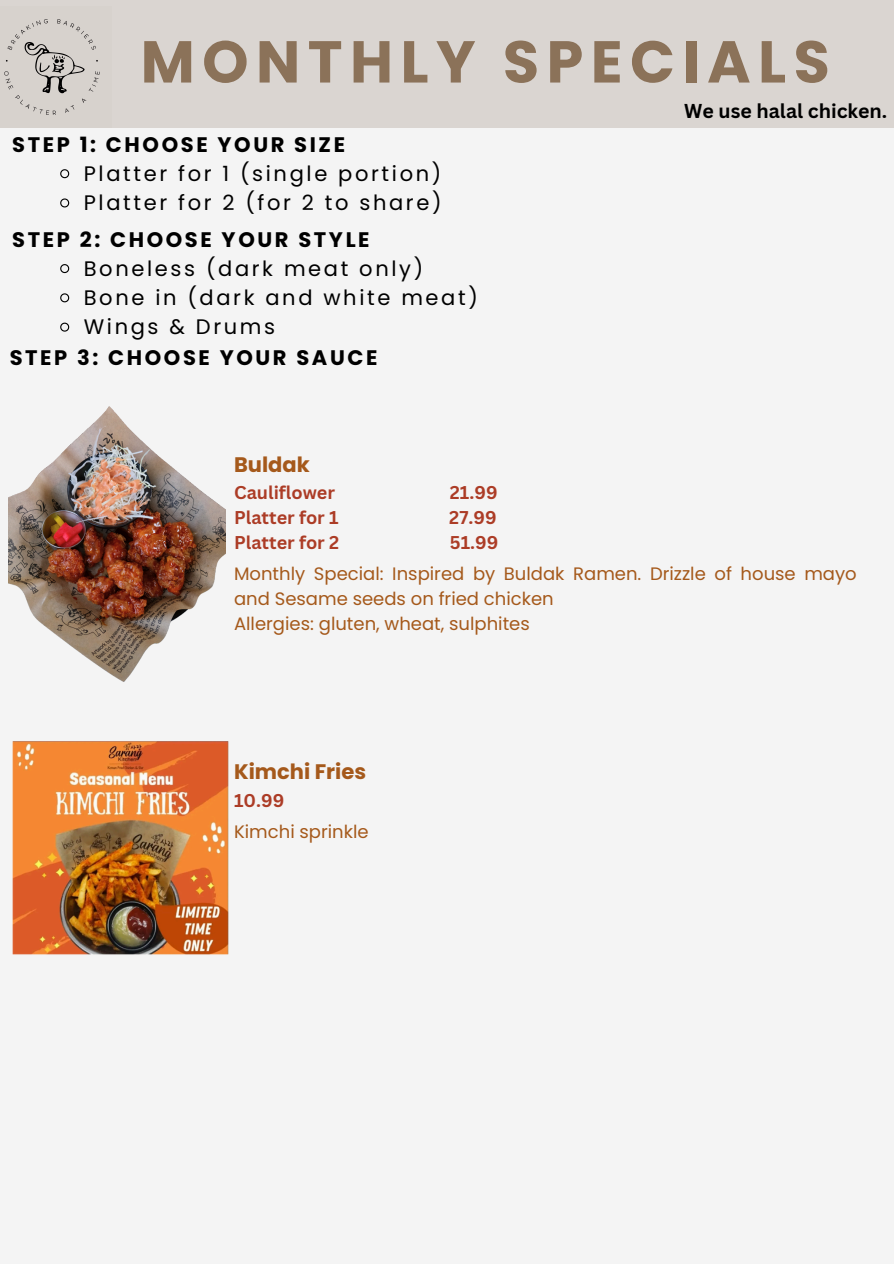
<style>
.page{position:relative;width:894px;height:1264px;background:#fff}
.page>*{position:absolute;margin:0;border:0;box-sizing:border-box;transform-origin:0 0}
.t1{font:700 58.95px "Poppins";letter-spacing:.125em;color:#8b7259}
.t2{font:21px "Poppins";letter-spacing:.125em;color:#000}
.t3{font:700 21px "Poppins";letter-spacing:.125em;color:#000}
.t4{font:700 21px "Poppins";color:#a5591b}
.t5{font:700 19.5px "Canva Sans";color:#000}
.t6{font:18px/24.8px "Poppins";color:#a5591b}
.t7{font:700 18px "Canva Sans";color:#ac3c26}
</style>
<div class="page">
<div style="left:0;top:0;width:893px;height:1263px;background:#f4f4f4"></div>
<div style="left:0;top:0;width:893px;height:127px;background:#dad5d1"></div>
<img style="left:4px;top:19px;width:96px;height:96px">
<img style="left:9px;top:406px;width:216px;height:203px">
<img style="left:12px;top:609px;width:216px;height:346px">
<svg style="left:60px;top:169px;width:10px;height:10px"></svg>
<svg style="left:60px;top:198px;width:10px;height:10px"></svg>
<svg style="left:60px;top:264px;width:10px;height:10px"></svg>
<svg style="left:60px;top:293px;width:10px;height:10px"></svg>
<svg style="left:60px;top:322px;width:10px;height:10px"></svg>
<h2 class="t1" style="left:140px;top:21px;width:690px">MONTHLY SPECIALS</h2>
<p class="t3" style="left:12px;top:130px;width:334px">STEP 1: CHOOSE YOUR SIZE</p>
<p class="t2" style="left:84px;top:159px;width:359px">Platter for 1 (single portion)</p>
<h2 class="t2" style="left:84px;top:188px;width:359px">Platter for 2 (for 2 to share)</h2>
<p class="t3" style="left:12px;top:224px;width:359px">STEP 2: CHOOSE YOUR STYLE</p>
<p class="t2" style="left:84px;top:254px;width:341px">Boneless (dark meat only)</p>
<p class="t2" style="left:84px;top:283px;width:395px">Bone in (dark and white meat)</p>
<h2 class="t2" style="left:84px;top:312px;width:193px">Wings &amp; Drums</h2>
<p class="t3" style="left:10px;top:343px;width:369px">STEP 3: CHOOSE YOUR SAUCE</p>
<p class="t4" style="left:234px;top:449px;width:77px">Buldak</p>
<p class="t7" style="left:234px;top:480px;width:102px">Cauliflower</p>
<p class="t7" style="left:450px;top:480px;width:49px">21.99</p>
<p class="t7" style="left:234px;top:505px;width:106px">Platter for 1</p>
<p class="t7" style="left:449px;top:505px;width:49px">27.99</p>
<p class="t7" style="left:234px;top:529px;width:107px">Platter for 2</p>
<p class="t7" style="left:449px;top:529px;width:50px">51.99</p>
<p class="t5" style="left:684px;top:97px;width:205px">We use halal chicken.</p>
<h3 class="t6" style="left:234px;top:561px;width:624px">Monthly Special: Inspired by Buldak Ramen. Drizzle of house mayo and Sesame seeds on fried chicken</h3>
<h5 class="t6" style="left:234px;top:611px;width:297px">Allergies: gluten, wheat, sulphites</h5>
<h3 class="t4" style="left:234px;top:757px;width:133px">Kimchi Fries</h3>
<h5 class="t7" style="left:234px;top:787px;width:52px">10.99</h5>
<p class="t6" style="left:234px;top:819px;width:136px">Kimchi sprinkle</p>
</div>
